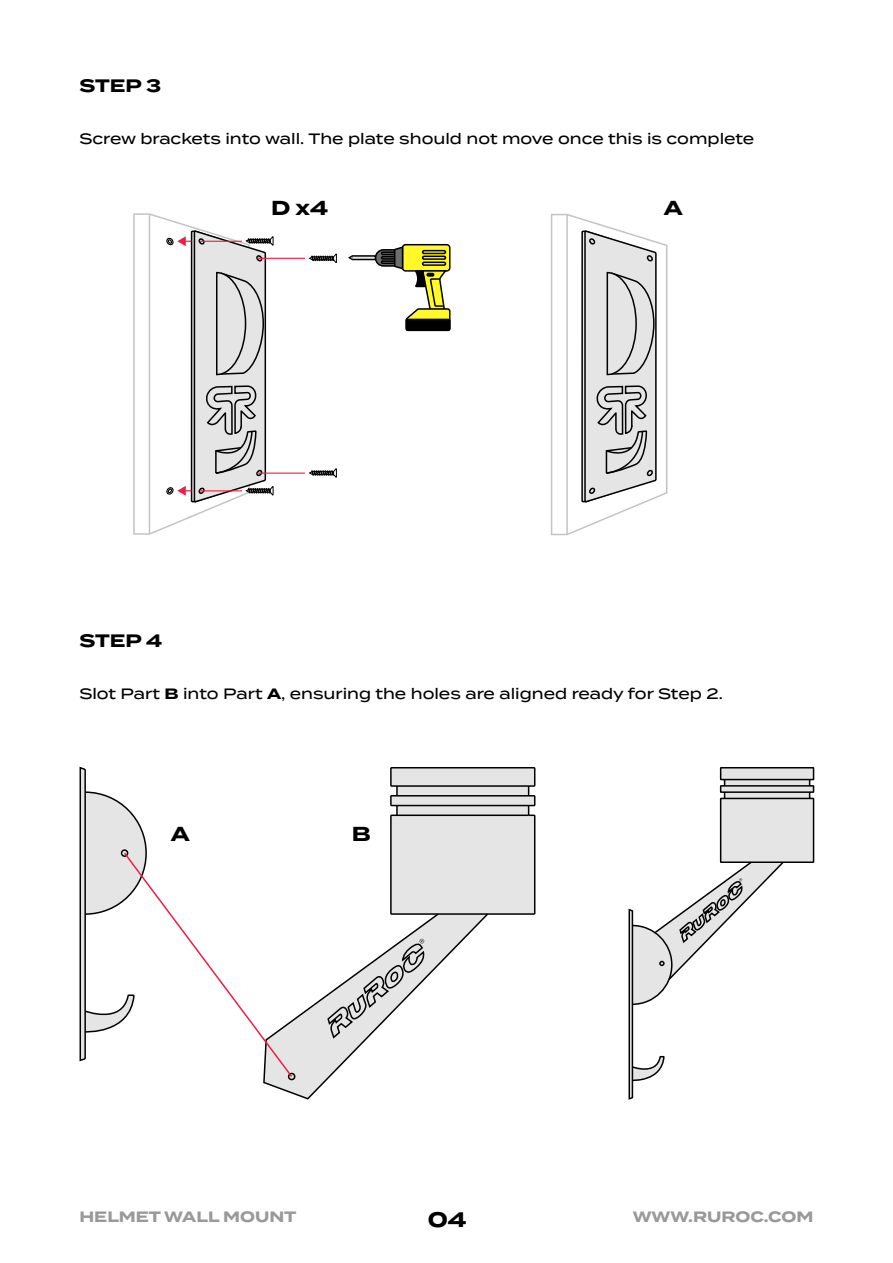
<style>
.page{position:relative;width:893px;height:1263px;background:#fff}
.page>*{position:absolute;margin:0;border:0;box-sizing:border-box;transform-origin:0 0}
.t1{font:700 21px "Termina";color:#000}
.t2{font:700 20.25px "Termina";color:#000}
.t3{font:700 18px "Termina";color:#000}
.t4{font:500 15px "Termina";color:#000}
.t5{font:700 15px "Termina";color:#999}
.s1{font-weight:700}
</style>
<div class="page">
<div style="left:402px;top:244px;width:48px;height:28px;border:2px solid #000;border-radius:3px"></div>
<svg style="left:348px;top:245px;width:103px;height:86px"></svg>
<svg style="left:551px;top:213px;width:117px;height:323px"></svg>
<hr style="left:257px;top:258px;width:48px;height:1px;background:#ed1d48">
<hr style="left:257px;top:473px;width:48px;height:1px;background:#ed1d48">
<svg style="left:308px;top:254px;width:29px;height:9px"></svg>
<svg style="left:309px;top:468px;width:28px;height:10px"></svg>
<svg style="left:133px;top:213px;width:141px;height:322px"></svg>
<svg style="left:79px;top:766px;width:457px;height:334px"></svg>
<svg style="left:628px;top:767px;width:187px;height:333px"></svg>
<p class="t3" style="left:79px;top:73px;width:83px">STEP 3</p>
<p class="t4" style="left:79px;top:128px;width:676px">Screw brackets into wall. The plate should not move once this is complete</p>
<h2 class="t2" style="left:271px;top:192px;width:59px">D x4</h2>
<h2 class="t2" style="left:664px;top:192px;width:20px">A</h2>
<p class="t3" style="left:79px;top:627px;width:84px">STEP 4</p>
<p class="t4" style="left:79px;top:682px;width:645px">Slot Part <span class="s1">B</span> into Part <span class="s1">A</span>, ensuring the holes are aligned ready for Step 2.</p>
<h2 class="t2" style="left:171px;top:819px;width:20px">A</h2>
<h2 class="t2" style="left:352px;top:819px;width:21px">B</h2>
<p class="t5" style="left:79px;top:1206px;width:219px">HELMET WALL MOUNT</p>
<h1 class="t1" style="left:428px;top:1204px;width:40px">04</h1>
<p class="t5" style="left:633px;top:1206px;width:182px">WWW.RUROC.COM</p>
</div>
